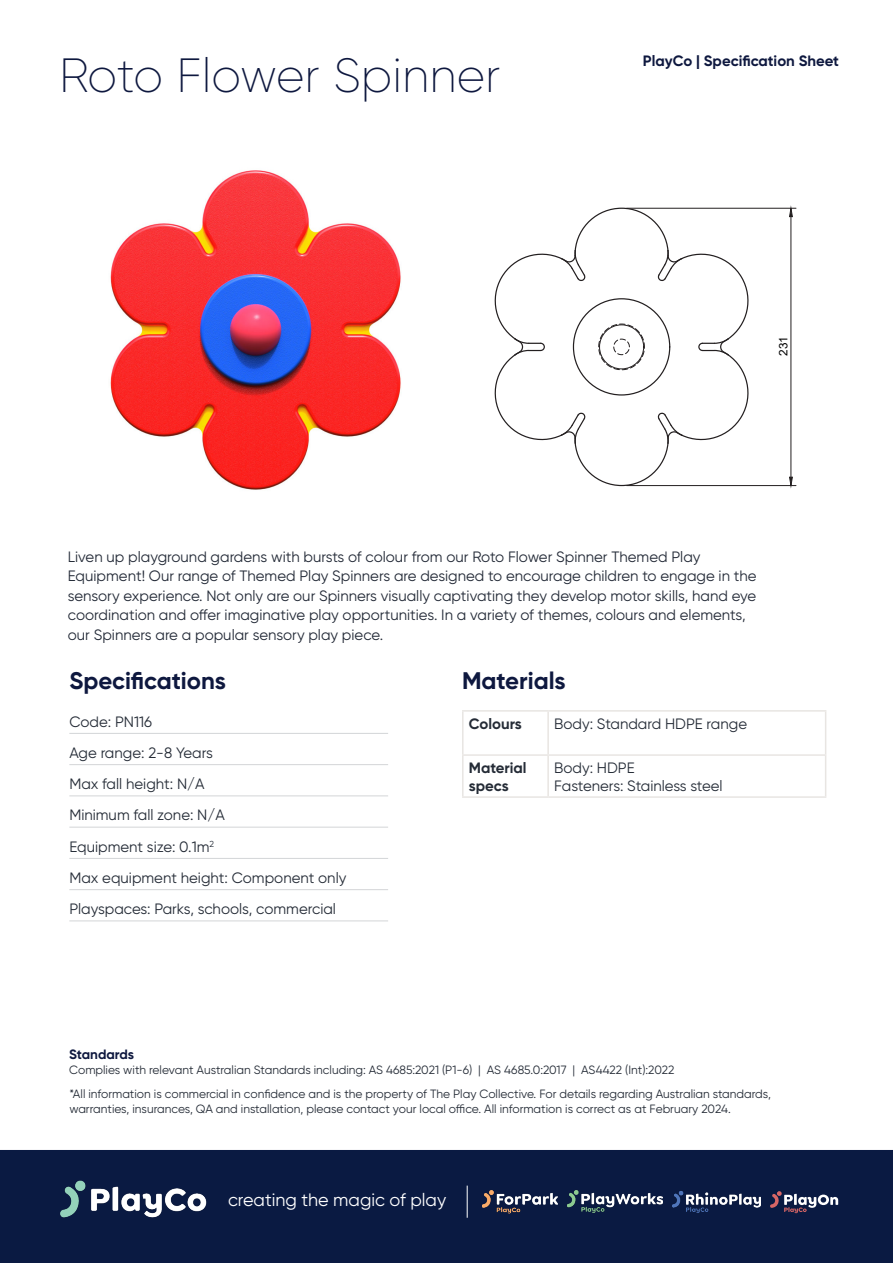
<style>
.page{position:relative;width:893px;height:1263px;background:#fff}
.page>*{position:absolute;margin:0;border:0;box-sizing:border-box;transform-origin:0 0}
.Page_heads_-_Product_pages{font:200 48px "Gilroy";color:#0e183f}
.t1{font:700 24px "Gilroy";color:#0e183f}
.t2{font:18px "Gilroy";color:#fff}
.t3{font:15px/19.5px "Gilroy";color:#222936}
.t4{font:15px "Gilroy";color:#242b36}
.t5{font:700 15px "Gilroy";color:#0e183f}
.t6{font:700 15px/18px "Gilroy";color:#242b36}
.t7{font:700 13.5px "Gilroy";color:#0e183f}
.t8{font:12px/14.4px "Gilroy";color:#242b36}
.t9{font:11.7px "Arial";color:#000}
</style>
<div class="page">
<img style="left:110px;top:170px;width:291px;height:320px">
<div style="left:1px;top:1151px;width:891px;height:111px;background:#0a1a42"></div>
<div style="left:0;top:1150px;width:893px;height:113px;border:2px solid #0a1a42"></div>
<img style="left:60px;top:1180px;width:147px;height:38px">
<hr style="left:467px;top:1185px;width:1px;height:33px;background:#fff">
<img style="left:672px;top:1191px;width:89px;height:22px">
<img style="left:567px;top:1190px;width:96px;height:23px">
<img style="left:482px;top:1190px;width:76px;height:24px">
<svg style="left:770px;top:1191px;width:68px;height:22px"></svg>
<hr style="left:462px;top:710px;width:86px;height:2px;background:#e8e5e2">
<hr style="left:462px;top:712px;width:2px;height:42px;background:#e8e5e2">
<hr style="left:548px;top:710px;width:278px;height:2px;background:#e8e5e2">
<hr style="left:547px;top:712px;width:2px;height:42px;background:#e8e5e2">
<hr style="left:825px;top:712px;width:1px;height:42px;background:#e8e5e2">
<hr style="left:462px;top:754px;width:86px;height:2px;background:#e8e5e2">
<hr style="left:462px;top:756px;width:2px;height:40px;background:#e8e5e2">
<hr style="left:548px;top:754px;width:278px;height:2px;background:#e8e5e2">
<hr style="left:547px;top:756px;width:2px;height:40px;background:#e8e5e2">
<hr style="left:825px;top:756px;width:1px;height:40px;background:#e8e5e2">
<hr style="left:462px;top:796px;width:86px;height:2px;background:#e8e5e2">
<hr style="left:548px;top:796px;width:278px;height:2px;background:#e8e5e2">
<svg style="left:494px;top:207px;width:261px;height:280px"></svg>
<div style="left:599px;top:325px;width:45px;height:44px;border:1px solid #231f20;border-radius:50%"></div>
<hr style="left:627px;top:208px;width:169px;height:1px;background:#231f20">
<hr style="left:627px;top:485px;width:169px;height:1px;background:#231f20">
<hr style="left:791px;top:217px;width:1px;height:260px;background:#231f20">
<svg style="left:789px;top:207px;width:4px;height:10px"></svg>
<svg style="left:789px;top:476px;width:4px;height:10px"></svg>
<hr style="left:69px;top:733px;width:319px;height:1px;background:#d3d5d7">
<hr style="left:69px;top:764px;width:319px;height:1px;background:#d3d5d7">
<hr style="left:69px;top:795px;width:319px;height:1px;background:#d3d5d7">
<hr style="left:69px;top:827px;width:319px;height:1px;background:#d3d5d7">
<hr style="left:69px;top:858px;width:319px;height:1px;background:#d3d5d7">
<hr style="left:69px;top:889px;width:319px;height:1px;background:#d3d5d7">
<hr style="left:69px;top:920px;width:319px;height:1px;background:#d3d5d7">
<p class="Page_heads_-_Product_pages" style="left:59px;top:46px;width:443px">Roto Flower Spinner</p>
<p class="t5" style="left:643px;top:51px;width:198px">PlayCo | Specification Sheet</p>
<p class="t9" style="left:775px;top:356px;width:21px;rotate:-90deg">231</p>
<p class="t3" style="left:68px;top:547px;width:690px">Liven up playground gardens with bursts of colour from our Roto Flower Spinner Themed Play Equipment! Our range of Themed Play Spinners are designed to encourage children to engage in the sensory experience. Not only are our Spinners visually captivating they develop motor skills, hand eye coordination and offer imaginative play opportunities. In a variety of themes, colours and elements, our Spinners are a popular sensory play piece.</p>
<p class="t1" style="left:462px;top:666px;width:105px">Materials</p>
<p class="t6" style="left:469px;top:714px;width:55px">Colours</p>
<p class="t4" style="left:554px;top:714px;width:194px">Body: Standard HDPE range</p>
<p class="t6" style="left:469px;top:759px;width:59px">Material specs</p>
<p class="t4" style="left:554px;top:759px;width:82px">Body: HDPE</p>
<p class="t1" style="left:69px;top:666px;width:158px">Specifications</p>
<p class="t4" style="left:69px;top:712px;width:84px">Code: PN116</p>
<p class="t4" style="left:69px;top:743px;width:145px">Age range: 2-8 Years</p>
<p class="t4" style="left:69px;top:775px;width:137px">Max fall height: N/A</p>
<p class="t4" style="left:69px;top:806px;width:157px">Minimum fall zone: N/A</p>
<p class="t4" style="left:69px;top:837px;width:146px">Equipment size: 0.1m<sup>2</sup></p>
<p class="t4" style="left:69px;top:868px;width:279px">Max equipment height: Component only</p>
<p class="t4" style="left:69px;top:900px;width:268px">Playspaces: Parks, schools, commercial</p>
<p class="t4" style="left:554px;top:777px;width:170px">Fasteners: Stainless steel</p>
<p class="t7" style="left:69px;top:1046px;width:66px">Standards</p>
<p class="t8" style="left:69px;top:1062px;width:607px">Complies with relevant Australian Standards including: AS 4685:2021 (P1-6) | AS 4685.0:2017 | AS4422 (Int):2022</p>
<p class="t8" style="left:69px;top:1086px;width:703px">*All information is commercial in confidence and is the property of The Play Collective. For details regarding Australian standards, warranties, insurances, QA and installation, please contact your local office. All information is correct as at February 2024.</p>
<p class="t2" style="left:228px;top:1189px;width:220px">creating the magic of play</p>
</div>
